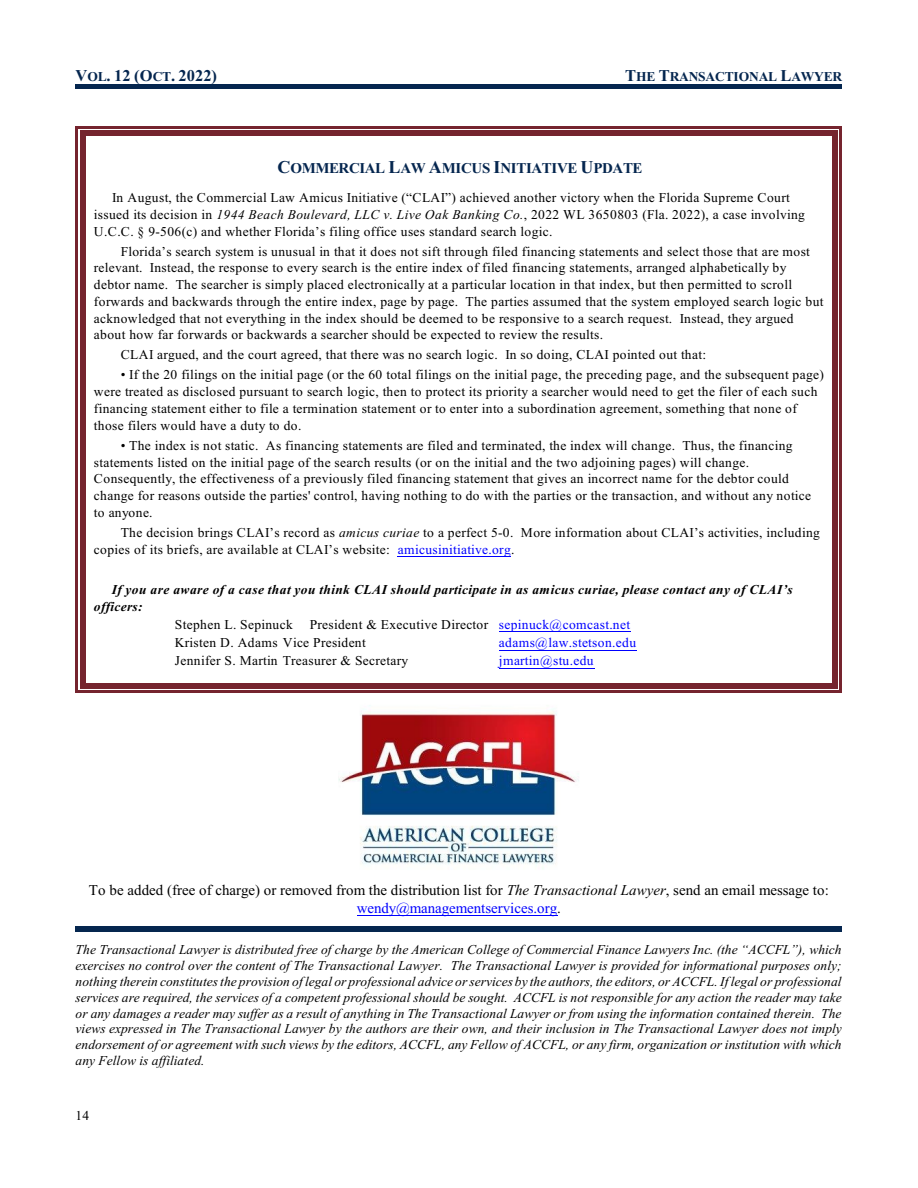
<style>
.page{position:relative;width:918px;height:1188px;background:#fff}
.page>*{position:absolute;margin:0;border:0;box-sizing:border-box;transform-origin:0 0}
.t1{font:700 16.5px "Times New Roman";color:#05264f}
.t2{font:15px/17.7px "Times New Roman";color:#000;text-align:center}
.t3{font:700 15px "Times New Roman";letter-spacing:-.025em;color:#05264f}
.t4{font:13.5px/16.8px "Times New Roman";letter-spacing:.025em;color:#000}
.t5{font:italic 13.5px/15.9px "Times New Roman";color:#000;text-align:justify}
.t6{font:italic 700 13.5px "Times New Roman";letter-spacing:.03em;color:#000}
.t7{font:13.5px "Times New Roman";letter-spacing:.025em;color:#00f}
.t8{font:700 13.5px "Times New Roman";letter-spacing:-.015em;color:#05264f}
.s1{font-size:13.5px}
.s2{font-size:16.5px}
.s3{font-size:18px}
.s4{font-style:italic}
.s5{color:#00f}
</style>
<div class="page">
<hr style="left:76px;top:84px;width:766px;height:4px;background:#05264f">
<div style="left:80px;top:130px;width:5px;height:558px;background:#75242e"></div>
<div style="left:833px;top:130px;width:5px;height:558px;background:#75242e"></div>
<div style="left:80px;top:130px;width:758px;height:6px;background:#75242e"></div>
<div style="left:80px;top:683px;width:758px;height:5px;background:#75242e"></div>
<hr style="left:76px;top:126px;width:2px;height:566px;background:#75242e">
<hr style="left:840px;top:126px;width:2px;height:566px;background:#75242e">
<hr style="left:76px;top:126px;width:766px;height:3px;background:#75242e">
<hr style="left:76px;top:690px;width:766px;height:2px;background:#75242e">
<img style="left:338px;top:705px;width:241px;height:160px">
<hr style="left:398px;top:556px;width:113px;height:1px;background:#00f">
<hr style="left:499px;top:631px;width:132px;height:1px;background:#00f">
<hr style="left:499px;top:650px;width:138px;height:1px;background:#00f">
<hr style="left:499px;top:668px;width:95px;height:1px;background:#00f">
<hr style="left:357px;top:915px;width:200px;height:1px;background:#00f">
<div style="left:76px;top:927px;width:766px;height:5px;background:#05264f"></div>
<p class="t1" style="left:76px;top:69px;width:143px">V<span class="s1">OL</span>. 12 (O<span class="s1">CT</span>. 2022)</p>
<p class="t8" style="left:625px;top:72px;width:219px"><span class="s2">T</span>HE <span class="s2">T</span>RANSACTIONAL <span class="s2">L</span>AWYER</p>
<p class="t3" style="left:278px;top:163px;width:367px"><span class="s3">C</span>OMMERCIAL <span class="s3">L</span>AW <span class="s3">A</span>MICUS <span class="s3">I</span>NITIATIVE <span class="s3">U</span>PDATE</p>
<p class="t4" style="left:94px;top:190px;width:712px;text-indent:18px">In August, the Commercial Law Amicus Initiative (“CLAI”) achieved another victory when the Florida Supreme Court issued its decision in <span class="s4">1944 Beach Boulevard, LLC v. Live Oak Banking Co.</span>, 2022 WL 3650803 (Fla. 2022), a case involving<br>U.C.C. § 9-506(c) and whether Florida’s filing office uses standard search logic.</p>
<p class="t4" style="left:94px;top:244px;width:731px;text-indent:27px">Florida’s search system is unusual in that it does not sift through filed financing statements and select those that are most relevant. Instead, the response to every search is the entire index of filed financing statements, arranged alphabetically by debtor name. The searcher is simply placed electronically at a particular location in that index, but then permitted to scroll forwards and backwards through the entire index, page by page. The parties assumed that the system employed search logic but acknowledged that not everything in the index should be deemed to be responsive to a search request. Instead, they argued about how far forwards or backwards a searcher should be expected to review the results.</p>
<p class="t4" style="left:121px;top:348px;width:587px">CLAI argued, and the court agreed, that there was no search logic. In so doing, CLAI pointed out that:</p>
<p class="t4" style="left:94px;top:368px;width:731px;text-indent:27px">• If the 20 filings on the initial page (or the 60 total filings on the initial page, the preceding page, and the subsequent page) were treated as disclosed pursuant to search logic, then to protect its priority a searcher would need to get the filer of each such financing statement either to file a termination statement or to enter into a subordination agreement, something that none of those filers would have a duty to do.</p>
<p class="t4" style="left:94px;top:438px;width:719px;text-indent:27px">• The index is not static. As financing statements are filed and terminated, the index will change. Thus, the financing statements listed on the initial page of the search results (or on the initial and the two adjoining pages) will change.<br>Consequently, the effectiveness of a previously filed financing statement that gives an incorrect name for the debtor could change for reasons outside the parties' control, having nothing to do with the parties or the transaction, and without any notice to anyone.</p>
<p class="t4" style="left:94px;top:525px;width:728px;text-indent:27px">The decision brings CLAI’s record as <span class="s4">amicus curiae</span> to a perfect 5-0. More information about CLAI’s activities, including copies of its briefs, are available at CLAI’s website: <span class="s5">amicusinitiative.org</span>.</p>
<p class="t6" style="left:112px;top:585px;width:682px">If you are aware of a case that you think CLAI should participate in as amicus curiae, please contact any of CLAI’s</p>
<p class="t6" style="left:94px;top:602px;width:50px">officers:</p>
<p class="t4" style="left:175px;top:617px;width:457px">Stephen L. Sepinuck President &amp; Executive Director <span class="s5">sepinuck@comcast.net</span></p>
<p class="t4" style="left:175px;top:635px;width:192px">Kristen D. Adams Vice President</p>
<p class="t7" style="left:499px;top:638px;width:139px">adams@law.stetson.edu</p>
<p class="t4" style="left:175px;top:654px;width:235px">Jennifer S. Martin Treasurer &amp; Secretary</p>
<p class="t7" style="left:499px;top:656px;width:96px">jmartin@stu.edu</p>
<p class="t2" style="left:89px;top:883px;width:741px">To be added (free of charge) or removed from the distribution list for <span class="s4">The Transactional Lawyer</span>, send an email message to: <span class="s5">wendy@managementservices.org</span>.</p>
<p class="t5" style="left:76px;top:943px;width:768px">The Transactional Lawyer is distributed free of charge by the American College of Commercial Finance Lawyers Inc. (the “ACCFL”), which exercises no control over the content of The Transactional Lawyer. The Transactional Lawyer is provided for informational purposes only; nothing therein constitutes the provision of legal or professional advice or services by the authors, the editors, or ACCFL. If legal or professional services are required, the services of a competent professional should be sought. ACCFL is not responsible for any action the reader may take or any damages a reader may suffer as a result of anything in The Transactional Lawyer or from using the information contained therein. The views expressed in The Transactional Lawyer by the authors are their own, and their inclusion in The Transactional Lawyer does not imply endorsement of or agreement with such views by the editors, ACCFL, any Fellow of ACCFL, or any firm, organization or institution with which any Fellow is affiliated.</p>
<p class="t4" style="left:76px;top:1108px;width:15px">14</p>
</div>
